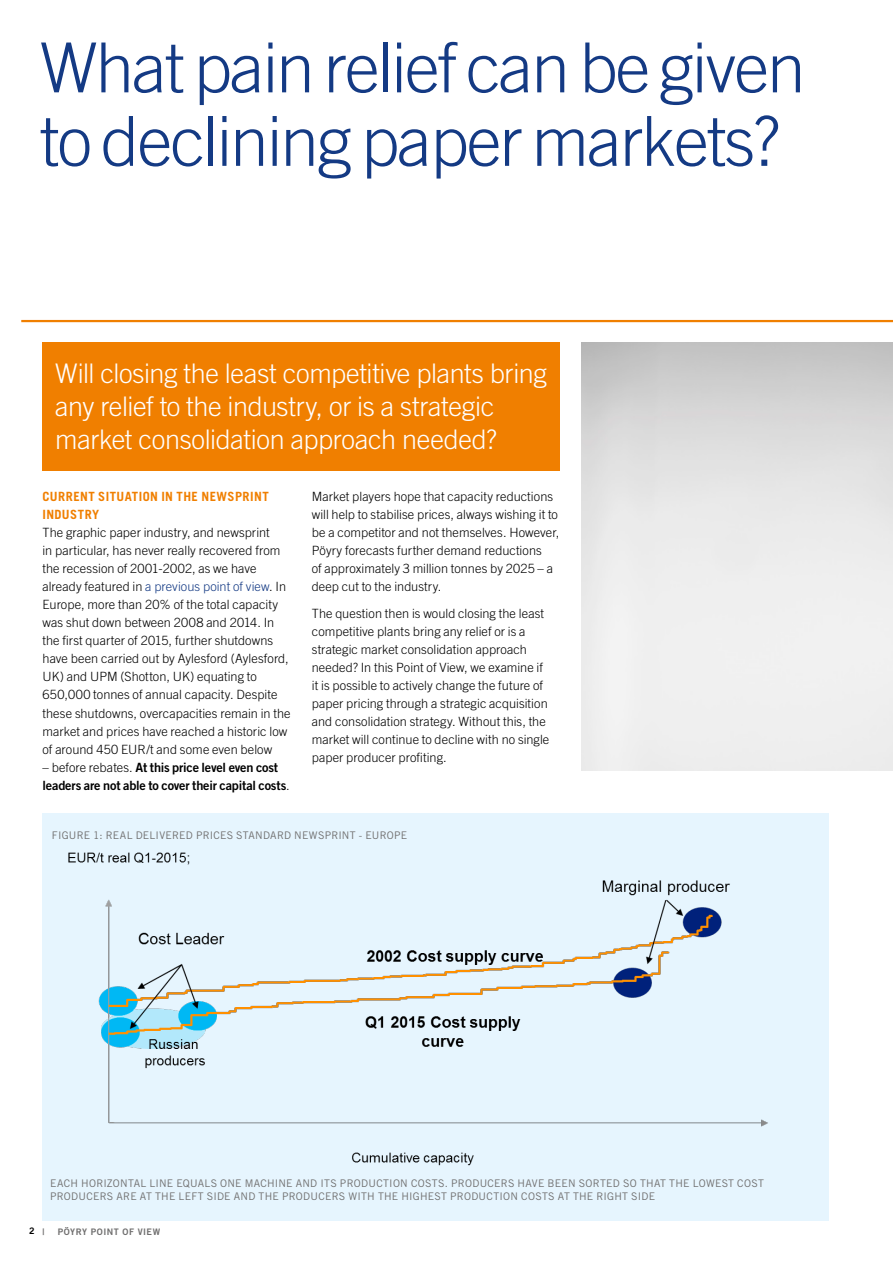
<style>
.page{position:relative;width:893px;height:1263px;background:#fff}
.page>*{position:absolute;margin:0;border:0;box-sizing:border-box;transform-origin:0 0}
.t1{font:300 69px/73.5px "Trade Gothic LT Std";letter-spacing:-.025em;color:#143a84}
.t2{font:300 27px/33px "Trade Gothic LT Std";letter-spacing:-.01em;color:#fff}
.t3{font:300 12.75px/18px "Trade Gothic LT Std";letter-spacing:.005em;color:#000}
.t4{font:12.75px/18px "Trade Gothic LT Std Bd 2";letter-spacing:-.015em;color:#000}
.t5{font:700 12.75px/18px "Trade Gothic LT Std";letter-spacing:.03em;color:#f07f00}
.t6{font:10.5px/13.5px "Trade Gothic LT Std";letter-spacing:.025em;color:#706f6f}
.t7{font:9px "Trade Gothic LT Std Bd 2";letter-spacing:.055em;color:#706f6f}
.t8{font:9px "Trade Gothic LT Std Bd 2";color:#000}
.s1{color:#143a84}
.s2{font-family:"Trade Gothic LT Std";font-weight:300}
.s3{color:#706f6f}
</style>
<div class="page">
<hr style="left:21px;top:320px;width:872px;height:2px;background:#f07f00">
<div style="left:43px;top:342px;width:517px;height:129px;background:#f07f00"></div>
<div style="left:43px;top:813px;width:786px;height:407px;background:#e6f5fe"></div>
<img style="left:68px;top:852px;width:700px;height:314px">
<h1 class="t1" style="left:40px;top:30px;width:767px">What pain relief can be given to declining paper markets?</h1>
<h2 class="t2" style="left:55px;top:357px;width:493px">Will closing the least competitive plants bring any relief to the industry, or is a strategic market consolidation approach needed?</h2>
<p class="t5" style="left:43px;top:488px;width:228px">CURRENT SITUATION IN THE NEWSPRINT<br>INDUSTRY</p>
<p class="t3" style="left:43px;top:524px;width:250px">The graphic paper industry, and newsprint<br>in particular, has never really recovered from the recession of 2001-2002, as we have already featured in <span class="s1">a previous point of view</span>. In Europe, more than 20% of the total capacity was shut down between 2008 and 2014. In the first quarter of 2015, further shutdowns have been carried out by Aylesford (Aylesford, UK) and UPM (Shotton, UK) equating to 650,000 tonnes of annual capacity. Despite these shutdowns, overcapacities remain in the market and prices have reached a historic low of around 450 EUR/t and some even below</p>
<p class="t4" style="left:43px;top:758px;width:249px"><span class="s2">– before rebates.</span> At this price level even cost leaders are not able to cover their capital costs<span class="s2">.</span></p>
<p class="t3" style="left:312px;top:488px;width:249px">Market players hope that capacity reductions will help to stabilise prices, always wishing it to be a competitor and not themselves. However, Pöyry forecasts further demand reductions<br>of approximately 3 million tonnes by 2025 – a deep cut to the industry.</p>
<p class="t3" style="left:312px;top:604px;width:239px">The question then is would closing the least competitive plants bring any relief or is a strategic market consolidation approach needed? In this Point of View, we examine if it is possible to actively change the future of paper pricing through a strategic acquisition and consolidation strategy. Without this, the market will continue to decline with no single paper producer profiting.</p>
<p class="t6" style="left:52px;top:828px;width:357px">FIGURE 1: REAL DELIVERED PRICES STANDARD N EWSPRINT - EUROPE</p>
<p class="t6" style="left:50px;top:1176px;width:715px">EACH HORIZONTAL LINE EQUALS ONE MACHINE AND ITS PRODUCTION COSTS. PRODUCERS HAVE BEEN SORTED SO THAT THE LOWEST COST<br>PRODUCERS ARE AT THE LEFT SIDE AND THE PRODUCERS WITH THE HIGHEST PRODUCTION COSTS AT THE RIGHT SIDE</p>
<p class="t8" style="left:29px;top:1225px;width:17px">2 <span class="s3">|</span></p>
<p class="t7" style="left:58px;top:1226px;width:104px">PÖYRY POINT OF VIEW</p>
</div>
